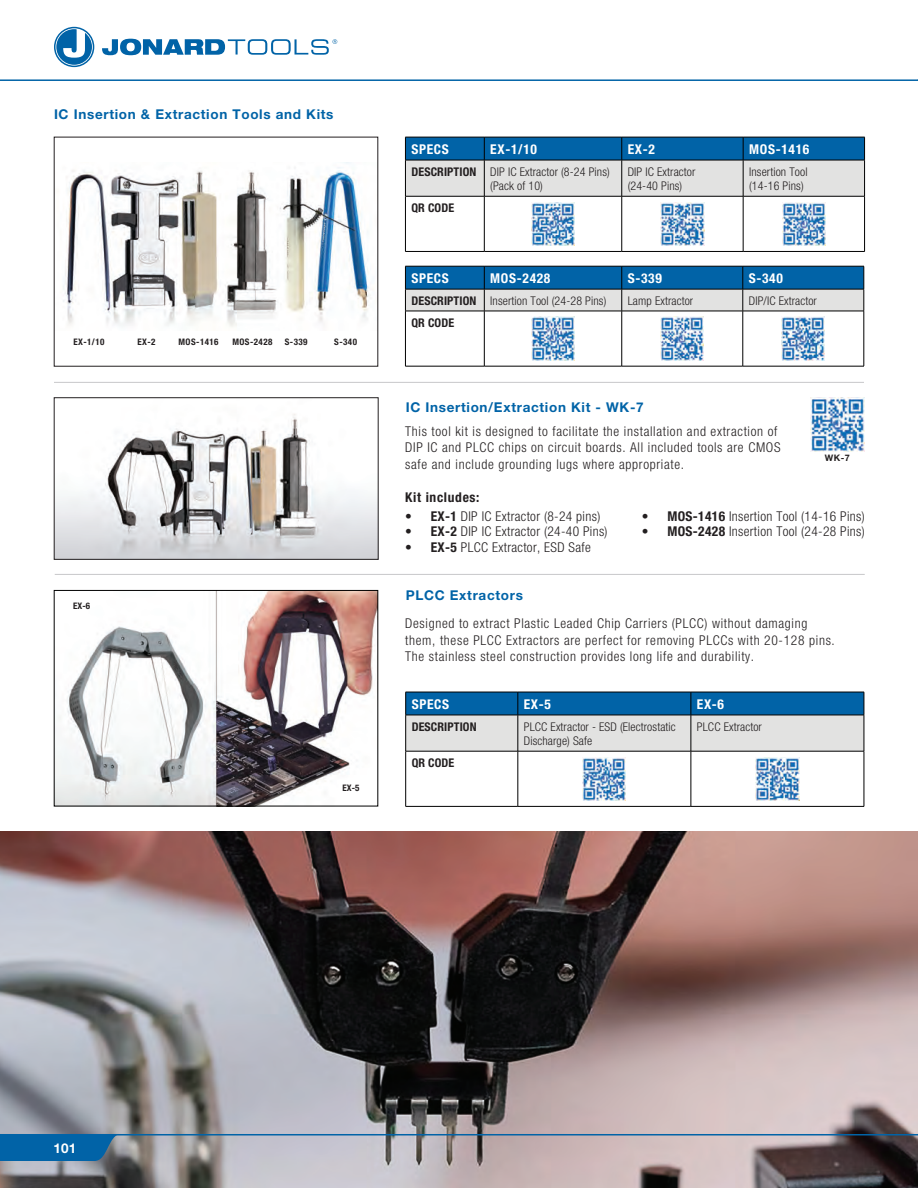
<style>
.page{position:relative;width:918px;height:1188px;background:#fff}
.page>*{position:absolute;margin:0;border:0;box-sizing:border-box;transform-origin:0 0}
.t1{font:300 condensed 13.5px/16.5px "Helvetica Neue";letter-spacing:.05em;color:#231f20}
.t2{font:300 condensed 13.5px "Helvetica Neue";letter-spacing:.025em;color:#231f20}
.t3{font:700 13.5px "Helvetica Neue";letter-spacing:.05em;color:#0163a7}
.t4{font:700 condensed 13.5px "Helvetica Neue";letter-spacing:.05em;color:#fff}
.t5{font:700 condensed 13.5px "Helvetica Neue";letter-spacing:.05em;color:#231f20}
.t6{font:700 13.5px "Helvetica Neue";color:#fff}
.t7{font:300 condensed 12px/14.4px "Helvetica Neue";letter-spacing:.01em;color:#231f20}
.t8{font:700 condensed 12px "Helvetica Neue";letter-spacing:.01em;color:#231f20}
.t9{font:700 condensed 9px "Helvetica Neue";letter-spacing:.05em;color:#231f20}
.t10{font:700 9px "Helvetica Neue";color:#231f20}
.s1{font-weight:700}
</style>
<div class="page">
<img style="left:0;top:832px;width:918px;height:356px">
<img style="left:63px;top:163px;width:306px;height:164px">
<svg style="left:405px;top:137px;width:460px;height:59px;background:#87abc4"></svg>
<hr style="left:405px;top:160px;width:79px;height:1px;background:#000">
<hr style="left:405px;top:160px;width:1px;height:36px;background:#000">
<hr style="left:484px;top:160px;width:138px;height:1px;background:#000">
<hr style="left:484px;top:160px;width:1px;height:36px;background:#000">
<hr style="left:622px;top:160px;width:121px;height:1px;background:#000">
<hr style="left:621px;top:160px;width:1px;height:36px;background:#000">
<hr style="left:743px;top:160px;width:122px;height:1px;background:#000">
<hr style="left:743px;top:160px;width:1px;height:36px;background:#000">
<hr style="left:864px;top:160px;width:1px;height:36px;background:#000">
<hr style="left:405px;top:196px;width:79px;height:1px;background:#000">
<hr style="left:405px;top:196px;width:1px;height:55px;background:#000">
<hr style="left:484px;top:196px;width:138px;height:1px;background:#000">
<hr style="left:484px;top:196px;width:1px;height:55px;background:#000">
<hr style="left:622px;top:196px;width:121px;height:1px;background:#000">
<hr style="left:621px;top:196px;width:1px;height:55px;background:#000">
<hr style="left:743px;top:196px;width:122px;height:1px;background:#000">
<hr style="left:743px;top:196px;width:1px;height:55px;background:#000">
<hr style="left:864px;top:196px;width:1px;height:55px;background:#000">
<hr style="left:405px;top:251px;width:79px;height:1px;background:#000">
<hr style="left:484px;top:251px;width:138px;height:1px;background:#000">
<hr style="left:622px;top:251px;width:121px;height:1px;background:#000">
<hr style="left:743px;top:251px;width:122px;height:1px;background:#000">
<img style="left:531px;top:202px;width:44px;height:43px">
<img style="left:661px;top:202px;width:43px;height:43px">
<img style="left:782px;top:202px;width:43px;height:43px">
<svg style="left:405px;top:266px;width:460px;height:45px;background:#6897b7"></svg>
<hr style="left:405px;top:311px;width:79px;height:1px;background:#000">
<hr style="left:405px;top:311px;width:1px;height:55px;background:#000">
<hr style="left:484px;top:311px;width:138px;height:1px;background:#000">
<hr style="left:484px;top:311px;width:1px;height:55px;background:#000">
<hr style="left:622px;top:311px;width:121px;height:1px;background:#000">
<hr style="left:621px;top:311px;width:1px;height:55px;background:#000">
<hr style="left:743px;top:311px;width:121px;height:1px;background:#000">
<hr style="left:743px;top:311px;width:1px;height:55px;background:#000">
<hr style="left:864px;top:311px;width:1px;height:55px;background:#000">
<hr style="left:405px;top:366px;width:79px;height:1px;background:#000">
<hr style="left:484px;top:366px;width:138px;height:1px;background:#000">
<hr style="left:622px;top:366px;width:121px;height:1px;background:#000">
<hr style="left:743px;top:366px;width:121px;height:1px;background:#000">
<img style="left:531px;top:317px;width:44px;height:43px">
<img style="left:661px;top:317px;width:43px;height:43px">
<img style="left:782px;top:317px;width:43px;height:43px">
<img style="left:56px;top:592px;width:320px;height:212px">
<div style="left:54px;top:590px;width:324px;height:216px;border:1px solid #000"></div>
<svg style="left:405px;top:692px;width:460px;height:59px;background:#87acc4"></svg>
<hr style="left:406px;top:715px;width:112px;height:1px;background:#000">
<hr style="left:405px;top:715px;width:1px;height:36px;background:#000">
<hr style="left:518px;top:715px;width:173px;height:1px;background:#000">
<hr style="left:518px;top:715px;width:1px;height:36px;background:#000">
<hr style="left:691px;top:715px;width:173px;height:1px;background:#000">
<hr style="left:691px;top:715px;width:1px;height:36px;background:#000">
<hr style="left:864px;top:715px;width:1px;height:36px;background:#000">
<hr style="left:406px;top:751px;width:112px;height:1px;background:#000">
<hr style="left:405px;top:751px;width:1px;height:55px;background:#000">
<hr style="left:518px;top:751px;width:173px;height:1px;background:#000">
<hr style="left:518px;top:751px;width:1px;height:55px;background:#000">
<hr style="left:691px;top:751px;width:173px;height:1px;background:#000">
<hr style="left:691px;top:751px;width:1px;height:55px;background:#000">
<hr style="left:864px;top:751px;width:1px;height:55px;background:#000">
<hr style="left:406px;top:806px;width:112px;height:1px;background:#000">
<hr style="left:518px;top:806px;width:173px;height:1px;background:#000">
<hr style="left:691px;top:806px;width:173px;height:1px;background:#000">
<img style="left:583px;top:757px;width:43px;height:43px">
<img style="left:756px;top:757px;width:43px;height:43px">
<hr style="left:55px;top:574px;width:810px;height:1px;background:#c7c8ca">
<hr style="left:54px;top:382px;width:810px;height:1px;background:#c7c8ca">
<img style="left:810px;top:398px;width:54px;height:54px">
<img style="left:56px;top:414px;width:320px;height:144px">
<div style="left:54px;top:398px;width:324px;height:162px;border:1px solid #231f20"></div>
<hr style="left:0;top:79px;width:918px;height:2px;background:#0163a7">
<svg style="left:102px;top:39px;width:235px;height:16px"></svg>
<svg style="left:54px;top:27px;width:40px;height:40px"></svg>
<svg style="left:0;top:1135px;width:121px;height:26px;background:#0e65a2"></svg>
<hr style="left:0;top:1134px;width:918px;height:1px;background:#0163a7">
<p class="t3" style="left:54px;top:106px;width:281px">IC Insertion &amp; Extraction Tools and Kits</p>
<p class="t9" style="left:73px;top:336px;width:33px">EX-1/10</p>
<p class="t9" style="left:137px;top:336px;width:20px">EX-2</p>
<p class="t9" style="left:179px;top:336px;width:42px">MOS-1416</p>
<p class="t9" style="left:232px;top:336px;width:42px">MOS-2428</p>
<p class="t9" style="left:285px;top:336px;width:24px">S-339</p>
<p class="t9" style="left:334px;top:336px;width:24px">S-340</p>
<p class="t9" style="left:73px;top:601px;width:19px">EX-6</p>
<p class="t9" style="left:343px;top:782px;width:19px">EX-5</p>
<p class="t4" style="left:411px;top:141px;width:39px">SPECS</p>
<p class="t4" style="left:490px;top:141px;width:48px">EX-1/10</p>
<p class="t4" style="left:628px;top:141px;width:29px">EX-2</p>
<p class="t4" style="left:749px;top:141px;width:62px">MOS-1416</p>
<p class="t7" style="left:490px;top:164px;width:121px;text-indent:-79px"><span class="s1">DESCRIPTION</span> DIP IC Extractor (8-24 Pins) (Pack of 10)</p>
<p class="t7" style="left:628px;top:164px;width:69px">DIP IC Extractor (24-40 Pins)</p>
<p class="t7" style="left:749px;top:164px;width:60px">Insertion Tool (14-16 Pins)</p>
<p class="t8" style="left:411px;top:200px;width:44px">QR CODE</p>
<p class="t4" style="left:411px;top:270px;width:39px">SPECS</p>
<p class="t4" style="left:490px;top:270px;width:62px">MOS-2428</p>
<p class="t4" style="left:628px;top:270px;width:36px">S-339</p>
<p class="t4" style="left:749px;top:270px;width:36px">S-340</p>
<p class="t7" style="left:411px;top:293px;width:196px"><span class="s1">DESCRIPTION</span> Insertion Tool (24-28 Pins)</p>
<p class="t7" style="left:628px;top:293px;width:67px">Lamp Extractor</p>
<p class="t7" style="left:749px;top:293px;width:70px">DIP/IC Extractor</p>
<p class="t8" style="left:411px;top:315px;width:44px">QR CODE</p>
<p class="t3" style="left:406px;top:398px;width:239px">IC Insertion/Extraction Kit - WK-7</p>
<p class="t1" style="left:405px;top:423px;width:377px">This tool kit is designed to facilitate the installation and extraction of<br>DIP IC and PLCC chips on circuit boards. All included tools are CMOS safe and include grounding lugs where appropriate.</p>
<p class="t5" style="left:405px;top:489px;width:76px">Kit includes:</p>
<p class="t10" style="left:825px;top:453px;width:27px">WK-7</p>
<p class="t2" style="left:405px;top:508px;width:197px">• <span class="s1">EX-1</span> DIP IC Extractor (8-24 pins)</p>
<p class="t2" style="left:405px;top:524px;width:204px">• <span class="s1">EX-2</span> DIP IC Extractor (24-40 Pins)</p>
<p class="t2" style="left:405px;top:540px;width:187px">• <span class="s1">EX-5</span> PLCC Extractor, ESD Safe</p>
<p class="t2" style="left:642px;top:508px;width:225px">• <span class="s1">MOS-1416</span> Insertion Tool (14-16 Pins)</p>
<p class="t2" style="left:642px;top:524px;width:225px">• <span class="s1">MOS-2428</span> Insertion Tool (24-28 Pins)</p>
<p class="t3" style="left:406px;top:587px;width:119px">PLCC Extractors</p>
<p class="t1" style="left:405px;top:615px;width:431px">Designed to extract Plastic Leaded Chip Carriers (PLCC) without damaging them, these PLCC Extractors are perfect for removing PLCCs with 20-128 pins.<br>The stainless steel construction provides long life and durability.</p>
<p class="t4" style="left:412px;top:696px;width:39px">SPECS</p>
<p class="t4" style="left:524px;top:696px;width:29px">EX-5</p>
<p class="t4" style="left:697px;top:696px;width:29px">EX-6</p>
<p class="t8" style="left:412px;top:719px;width:66px">DESCRIPTION</p>
<p class="t7" style="left:524px;top:719px;width:153px">PLCC Extractor - ESD (Electrostatic<br>Discharge) Safe</p>
<p class="t7" style="left:697px;top:719px;width:67px">PLCC Extractor</p>
<p class="t8" style="left:412px;top:755px;width:44px">QR CODE</p>
<p class="t6" style="left:54px;top:1140px;width:24px">101</p>
</div>
